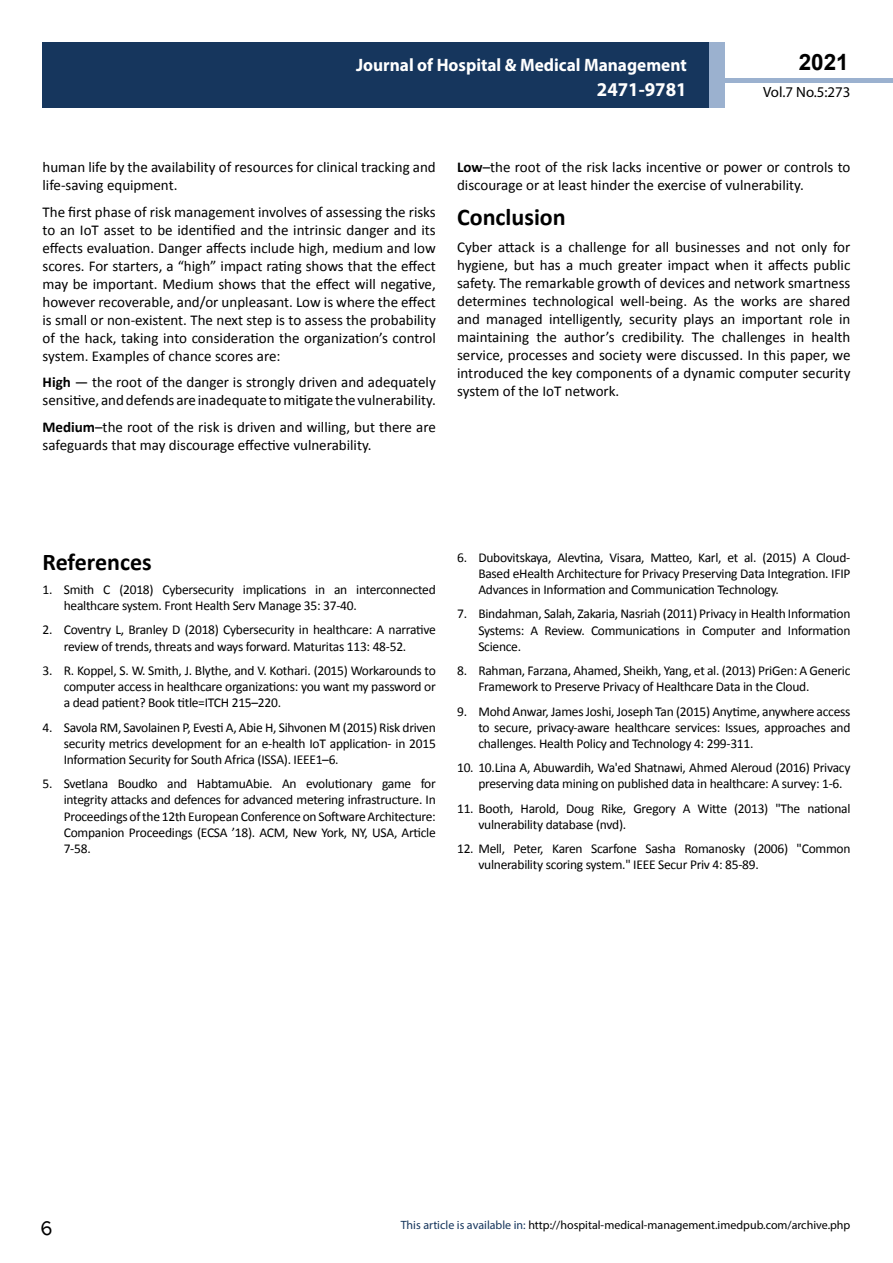
<style>
.page{position:relative;width:893px;height:1263px;background:#fff}
.page>*{position:absolute;margin:0;border:0;box-sizing:border-box;transform-origin:0 0}
.t1{font:25.5px "Tunga";color:#000}
.t2{font:700 24px "Calibri";color:#000}
.t3{font:700 22.5px "Arial";color:#000}
.t4{font:700 19.65px "Myriad Pro";color:#fff;scale:.96 1}
.t5{font:700 18px/21.6px "Myriad Pro";color:#fff;text-align:right;scale:.96 1}
.t6{font:15px/18px "Calibri";color:#000}
.t7{font:14.85px "Myriad Pro";color:#000}
.t8{font:13.5px/16.2px "Calibri";letter-spacing:-.02em;color:#000}
.t9{font:12px "Myriad Pro";color:#000}
.s1{font-weight:700}
.s2{color:#16365d}
</style>
<div class="page">
<hr style="left:725px;top:78px;width:168px;height:4px;background:#9bb1cf">
<div style="left:43px;top:42px;width:666px;height:66px;background:#16365d"></div>
<div style="left:709px;top:42px;width:16px;height:66px;background:#9bb1cf"></div>
<h3 class="t5" style="left:517px;top:53px;width:198px">ARCHIVOS DE MEDICINA<br>ISSN 1698-9465</h3>
<h3 class="t3" style="left:799px;top:47px;width:52px">2021</h3>
<h3 class="t5" style="left:356px;top:54px;width:346px">Journal of Hospital &amp; Medical Management</h3>
<h3 class="t4" style="left:597px;top:76px;width:95px">2471-9781</h3>
<p class="t7" style="left:763px;top:83px;width:89px">Vol.7 No.5:273</p>
<p class="t6" style="left:43px;top:158px;width:395px">human life by the availability of resources for clinical tracking and life-saving equipment.</p>
<p class="t6" style="left:42px;top:203px;width:395px;text-align:justify">The first phase of risk management involves of assessing the risks to an IoT asset to be identified and the intrinsic danger and its effects evaluation. Danger affects include high, medium and low scores. For starters, a “high” impact rating shows that the effect may be important. Medium shows that the effect will negative, however recoverable, and/or unpleasant. Low is where the effect is small or non-existent. The next step is to assess the probability of the hack, taking into consideration the organization’s control system. Examples of chance scores are:</p>
<p class="t6" style="left:43px;top:373px;width:395px"><span class="s1">High</span> — the root of the danger is strongly driven and adequately sensitive, anddefends are inadequatetomitigate the vulnerability.</p>
<p class="t6" style="left:43px;top:418px;width:395px"><span class="s1">Medium</span>–the root of the risk is driven and willing, but there are safeguards that may discourage effective vulnerability.</p>
<p class="t6" style="left:457px;top:158px;width:395px"><span class="s1">Low</span>–the root of the risk lacks incentive or power or controls to discourage or at least hinder the exercise of vulnerability.</p>
<h2 class="t2" style="left:457px;top:202px;width:110px">Conclusion</h2>
<p class="t6" style="left:457px;top:238px;width:395px;text-align:justify">Cyber attack is a challenge for all businesses and not only for hygiene, but has a much greater impact when it affects public safety. The remarkable growth of devices and network smartness determines technological well-being. As the works are shared and managed intelligently, security plays an important role in maintaining the author’s credibility. The challenges in health service, processes and society were discussed. In this paper, we introduced the key components of a dynamic computer security system of the IoT network.</p>
<h2 class="t2" style="left:43px;top:546px;width:111px">References</h2>
<p class="t8" style="left:64px;top:581px;width:374px;text-indent:-21px">1. Smith C (2018) Cybersecurity implications in an interconnected healthcare system. Front Health Serv Manage 35: 37-40.</p>
<p class="t8" style="left:64px;top:622px;width:374px;text-indent:-21px">2. Coventry L, Branley D (2018) Cybersecurity in healthcare: A narrative review of trends, threats and ways forward. Maturitas 113: 48-52.</p>
<p class="t8" style="left:64px;top:662px;width:374px;text-align:justify;text-indent:-21px">3. R. Koppel, S. W. Smith, J. Blythe, and V. Kothari. (2015) Workarounds to computer access in healthcare organizations: you want my password or a dead patient? Book title=ITCH 215–220.</p>
<p class="t8" style="left:64px;top:719px;width:374px;text-align:justify;text-indent:-21px">4. Savola RM, Savolainen P, Evesti A, Abie H, Sihvonen M (2015) Risk driven security metrics development for an e-health IoT application- in 2015<br>Information Security for South Africa (ISSA). IEEE1–6.</p>
<p class="t8" style="left:64px;top:776px;width:374px;text-align:justify;text-indent:-21px">5. Svetlana Boudko and HabtamuAbie. An evolutionary game for integrity attacks and defences for advanced metering infrastructure. In Proceedings ofthe 12th European Conference on SoftwareArchitecture:<br>Companion Proceedings (ECSA ’18). ACM, New York, NY, USA, Article 7-58.</p>
<p class="t8" style="left:478px;top:549px;width:374px;text-align:justify;text-indent:-21px">6. Dubovitskaya, Alevtina, Visara, Matteo, Karl, et al. (2015) A Cloud-Based eHealth Architecture for Privacy Preserving Data Integration. IFIP Advances in Information and Communication Technology.</p>
<p class="t8" style="left:478px;top:606px;width:374px;text-align:justify;text-indent:-21px">7. Bindahman, Salah, Zakaria, Nasriah (2011) Privacy in Health Information Systems: A Review. Communications in Computer and Information Science.</p>
<p class="t8" style="left:478px;top:662px;width:374px;text-indent:-21px">8. Rahman, Farzana, Ahamed, Sheikh, Yang, et al. (2013) PriGen: A Generic<br>Framework to Preserve Privacy of Healthcare Data in the Cloud.</p>
<p class="t8" style="left:478px;top:703px;width:374px;text-align:justify;text-indent:-21px">9. Mohd Anwar, James Joshi, Joseph Tan (2015) Anytime, anywhere access to secure, privacy-aware healthcare services: Issues, approaches and challenges. Health Policy and Technology 4: 299-311.</p>
<p class="t8" style="left:478px;top:760px;width:374px;text-indent:-21px">10. 10.Lina A, Abuwardih, Wa'ed Shatnawi, Ahmed Aleroud (2016) Privacy preserving data mining on published data in healthcare: A survey: 1-6.</p>
<p class="t8" style="left:478px;top:800px;width:374px;text-indent:-21px">11. Booth, Harold, Doug Rike, Gregory A Witte (2013) "The national vulnerability database (nvd).</p>
<p class="t8" style="left:478px;top:841px;width:374px;text-indent:-21px">12. Mell, Peter, Karen Scarfone Sasha Romanosky (2006) "Common vulnerability scoring system." IEEE Secur Priv 4: 85-89.</p>
<h1 class="t1" style="left:40px;top:1211px;width:14px">6</h1>
<p class="t9" style="left:401px;top:1218px;width:451px"><span class="s2">This article is available in:</span> http://hospital-medical-management.imedpub.com/archive.php</p>
</div>
